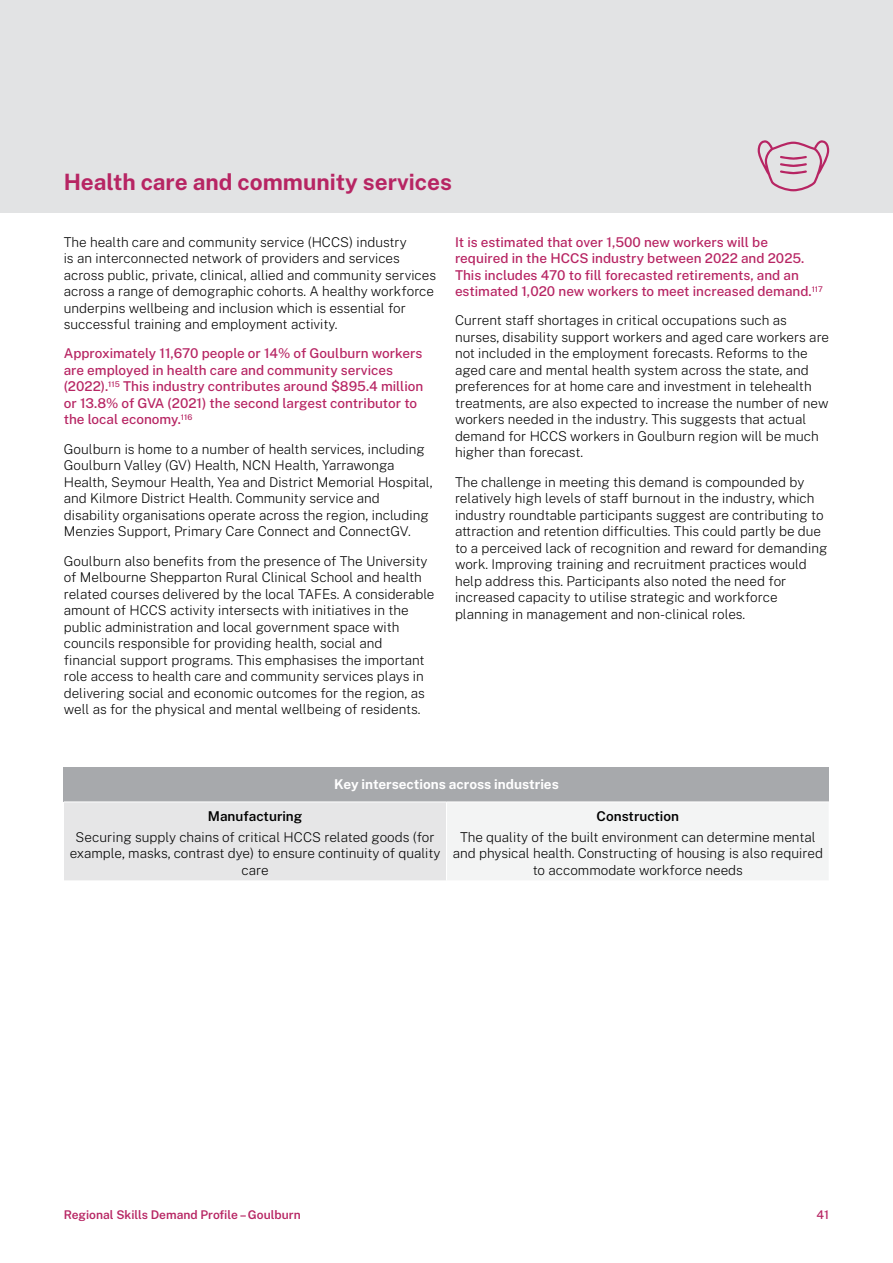
<style>
.page{position:relative;width:893px;height:1263px;background:#fff}
.page>*{position:absolute;margin:0;border:0;box-sizing:border-box;transform-origin:0 0}
.t1{font:700 22.5px "Public Sans";color:#b72563}
.t2{font:200 13.5px/16.5px "Public Sans";color:#000}
.t3{font:500 13.5px/16.5px "Public Sans";color:#b72563}
.t4{font:700 13.5px "Public Sans";color:#fff}
.t5{font:600 13.5px "Public Sans";color:#000}
.t6{font:600 12px "Public Sans";color:#b72563}
.t7{font:500 12px "Public Sans";color:#b72563}
</style>
<div class="page">
<div style="left:0;top:0;width:893px;height:213px;background:#e2e3e4"></div>
<svg style="left:758px;top:140px;width:71px;height:51px"></svg>
<div style="left:64px;top:768px;width:765px;height:34px;background:#a7a9ac"></div>
<div style="left:64px;top:802px;width:382px;height:79px;background:#e6e6e7"></div>
<div style="left:446px;top:802px;width:383px;height:79px;background:#f3f4f4"></div>
<hr style="left:64px;top:801px;width:382px;height:1px;background:#fff">
<hr style="left:446px;top:801px;width:384px;height:1px;background:#fff">
<hr style="left:64px;top:880px;width:382px;height:1px;background:#fff">
<hr style="left:446px;top:802px;width:1px;height:78px;background:#fff">
<hr style="left:446px;top:880px;width:384px;height:1px;background:#fff">
<h1 class="t1" style="left:64px;top:167px;width:390px">Health care and community services</h1>
<p class="t2" style="left:64px;top:233px;width:374px">The health care and community service (HCCS) industry<br>is an interconnected network of providers and services across public, private, clinical, allied and community services across a range of demographic cohorts. A healthy workforce underpins wellbeing and inclusion which is essential for successful training and employment activity.</p>
<p class="t3" style="left:64px;top:345px;width:361px">Approximately 11,670 people or 14% of Goulburn workers are employed in health care and community services (2022).<sup>115</sup> This industry contributes around $895.4 million or 13.8% of GVA (2021) the second largest contributor to the local economy.<sup>116</sup></p>
<p class="t2" style="left:64px;top:440px;width:371px">Goulburn is home to a number of health services, including Goulburn Valley (GV) Health, NCN Health, Yarrawonga Health, Seymour Health, Yea and District Memorial Hospital, and Kilmore District Health. Community service and disability organisations operate across the region, including Menzies Support, Primary Care Connect and ConnectGV.</p>
<p class="t2" style="left:64px;top:552px;width:372px">Goulburn also benefits from the presence of The University of Melbourne Shepparton Rural Clinical School and health related courses delivered by the local TAFEs. A considerable amount of HCCS activity intersects with initiatives in the public administration and local government space with councils responsible for providing health, social and financial support programs. This emphasises the important role access to health care and community services plays in delivering social and economic outcomes for the region, as well as for the physical and mental wellbeing of residents.</p>
<p class="t3" style="left:455px;top:233px;width:369px">It is estimated that over 1,500 new workers will be required in the HCCS industry between 2022 and 2025.<br>This includes 470 to fill forecasted retirements, and an estimated 1,020 new workers to meet increased demand.<sup>117</sup></p>
<p class="t2" style="left:455px;top:312px;width:376px">Current staff shortages in critical occupations such as nurses, disability support workers and aged care workers are not included in the employment forecasts. Reforms to the aged care and mental health system across the state, and preferences for at home care and investment in telehealth treatments, are also expected to increase the number of new workers needed in the industry. This suggests that actual demand for HCCS workers in Goulburn region will be much higher than forecast.</p>
<p class="t2" style="left:455px;top:473px;width:374px">The challenge in meeting this demand is compounded by relatively high levels of staff burnout in the industry, which industry roundtable participants suggest are contributing to attraction and retention difficulties. This could partly be due to a perceived lack of recognition and reward for demanding work. Improving training and recruitment practices would help address this. Participants also noted the need for increased capacity to utilise strategic and workforce planning in management and non-clinical roles.</p>
<p class="t4" style="left:334px;top:775px;width:226px">Key intersections across industries</p>
<p class="t5" style="left:208px;top:807px;width:96px">Manufacturing</p>
<p class="t2" style="left:70px;top:828px;width:372px;text-align:center">Securing supply chains of critical HCCS related goods (for example, masks, contrast dye) to ensure continuity of quality care</p>
<p class="t5" style="left:597px;top:807px;width:84px">Construction</p>
<p class="t2" style="left:453px;top:828px;width:372px;text-align:center">The quality of the built environment can determine mental and physical health. Constructing of housing is also required to accommodate workforce needs</p>
<p class="t6" style="left:64px;top:1207px;width:239px">Regional Skills Demand Profile – Goulburn</p>
<p class="t7" style="left:817px;top:1207px;width:14px">41</p>
</div>
